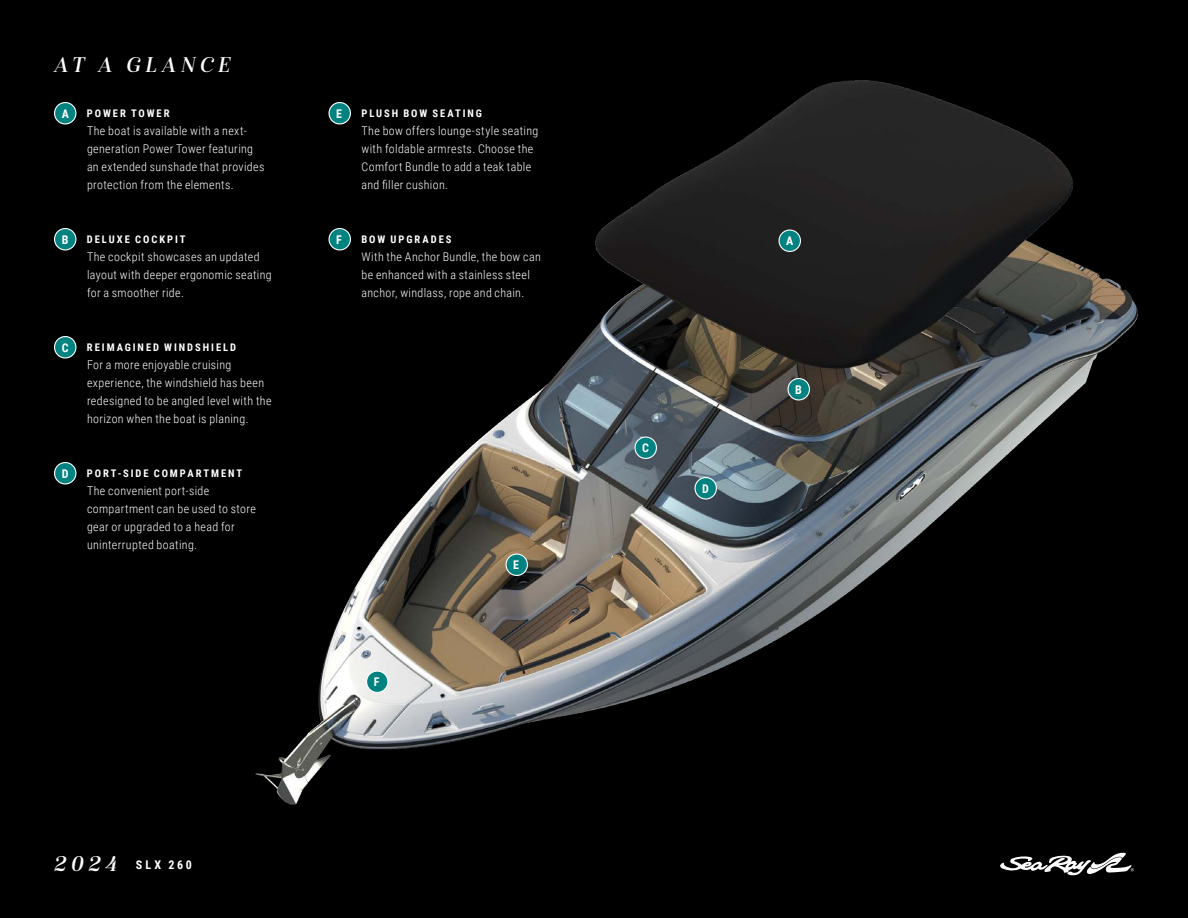
<style>
.page{position:relative;width:1188px;height:918px;background:#000}
.page>*{position:absolute;margin:0;border:0;box-sizing:border-box;transform-origin:0 0}
.Isabel_Italic_15_24_-_H1{font:italic 22.5px "Isabel";letter-spacing:.195em;color:#fff}
.Roboto_Cond_8_12__List{font:300 12px/18px "Roboto Condensed";letter-spacing:.03em;color:#fff}
.Roboto_Cond_7_12__CAPS_List__-_H3{font:700 12px "Roboto Condensed";letter-spacing:.24em;color:#fff}
.Roboto_Cond_7_12__CAPS_List__-_H3-2{font:700 10.5px "Roboto Condensed";letter-spacing:.185em;color:#fff}
.s1{font-family:"Isabel";font-weight:400;font-style:italic;font-size:22.5px}
</style>
<div class="page">
<svg style="left:1000px;top:853px;width:134px;height:22px"></svg>
<img style="left:255px;top:80px;width:883px;height:725px">
<div style="left:55px;top:337px;width:21px;height:21px;background:#008280;border-radius:50%"></div>
<div style="left:54px;top:336px;width:22px;height:22px;border:1px solid #fff;border-radius:50%"></div>
<div style="left:55px;top:463px;width:21px;height:21px;background:#008280;border-radius:50%"></div>
<div style="left:54px;top:462px;width:22px;height:22px;border:1px solid #fff;border-radius:50%"></div>
<div style="left:329px;top:103px;width:21px;height:21px;background:#008280;border-radius:50%"></div>
<div style="left:328px;top:102px;width:23px;height:22px;border:1px solid #fff;border-radius:50%"></div>
<div style="left:55px;top:229px;width:21px;height:21px;background:#008280;border-radius:50%"></div>
<div style="left:54px;top:228px;width:22px;height:22px;border:1px solid #fff;border-radius:50%"></div>
<div style="left:55px;top:103px;width:21px;height:21px;background:#008280;border-radius:50%"></div>
<div style="left:54px;top:102px;width:22px;height:22px;border:1px solid #fff;border-radius:50%"></div>
<div style="left:635px;top:437px;width:21px;height:21px;background:#008280;border-radius:50%"></div>
<div style="left:634px;top:436px;width:23px;height:23px;border:1px solid #fff;border-radius:50%"></div>
<div style="left:779px;top:230px;width:21px;height:21px;background:#008280;border-radius:50%"></div>
<div style="left:778px;top:230px;width:23px;height:22px;border:1px solid #fff;border-radius:50%"></div>
<div style="left:788px;top:379px;width:21px;height:21px;background:#008280;border-radius:50%"></div>
<div style="left:788px;top:378px;width:22px;height:22px;border:1px solid #fff;border-radius:50%"></div>
<div style="left:695px;top:478px;width:21px;height:21px;background:#008280;border-radius:50%"></div>
<div style="left:694px;top:477px;width:23px;height:23px;border:1px solid #fff;border-radius:50%"></div>
<div style="left:506px;top:554px;width:21px;height:21px;background:#008280;border-radius:50%"></div>
<div style="left:506px;top:554px;width:22px;height:22px;border:1px solid #fff;border-radius:50%"></div>
<div style="left:367px;top:671px;width:21px;height:21px;background:#008280;border-radius:50%"></div>
<div style="left:366px;top:670px;width:22px;height:23px;border:1px solid #fff;border-radius:50%"></div>
<h1 class="Isabel_Italic_15_24_-_H1" style="left:54px;top:51px;width:178px">AT A GLANCE</h1>
<h3 class="Roboto_Cond_7_12__CAPS_List__-_H3" style="left:62px;top:105px;width:9px">A</h3>
<h3 class="Roboto_Cond_7_12__CAPS_List__-_H3-2" style="left:87px;top:106px;width:84px">POWER TOWER</h3>
<p class="Roboto_Cond_8_12__List" style="left:87px;top:121px;width:179px">The boat is available with a next&shy;generation Power Tower featuring an extended sunshade that provides protection from the elements.</p>
<h3 class="Roboto_Cond_7_12__CAPS_List__-_H3" style="left:62px;top:231px;width:8px">B</h3>
<h3 class="Roboto_Cond_7_12__CAPS_List__-_H3-2" style="left:87px;top:232px;width:100px">DELUXE COCKPIT</h3>
<p class="Roboto_Cond_8_12__List" style="left:87px;top:247px;width:186px">The cockpit showcases an updated layout with deeper ergonomic seating for a smoother ride.</p>
<h3 class="Roboto_Cond_7_12__CAPS_List__-_H3" style="left:62px;top:339px;width:8px">C</h3>
<h3 class="Roboto_Cond_7_12__CAPS_List__-_H3-2" style="left:87px;top:340px;width:151px">REIMAGINED WINDSHIELD</h3>
<p class="Roboto_Cond_8_12__List" style="left:87px;top:355px;width:186px">For a more enjoyable cruising experience, the windshield has been redesigned to be angled level with the horizon when the boat is planing.</p>
<h3 class="Roboto_Cond_7_12__CAPS_List__-_H3" style="left:62px;top:465px;width:8px">D</h3>
<h3 class="Roboto_Cond_7_12__CAPS_List__-_H3-2" style="left:87px;top:466px;width:157px">PORT-SIDE COMPARTMENT</h3>
<p class="Roboto_Cond_8_12__List" style="left:87px;top:481px;width:170px">The convenient port-side compartment can be used to store gear or upgraded to a head for uninterrupted boating.</p>
<h3 class="Roboto_Cond_7_12__CAPS_List__-_H3" style="left:336px;top:105px;width:7px">E</h3>
<h3 class="Roboto_Cond_7_12__CAPS_List__-_H3-2" style="left:361px;top:106px;width:122px">PLUSH BOW SEATING</h3>
<p class="Roboto_Cond_8_12__List" style="left:362px;top:121px;width:178px">The bow offers lounge-style seating with foldable armrests. Choose the<br>Comfort Bundle to add a teak table and filler cushion.</p>
<h3 class="Roboto_Cond_7_12__CAPS_List__-_H3" style="left:336px;top:231px;width:7px">F</h3>
<h3 class="Roboto_Cond_7_12__CAPS_List__-_H3-2" style="left:361px;top:232px;width:92px">BOW UPGRADES</h3>
<p class="Roboto_Cond_8_12__List" style="left:362px;top:247px;width:181px">With the Anchor Bundle, the bow can be enhanced with a stainless steel anchor, windlass, rope and chain.</p>
<p class="Roboto_Cond_7_12__CAPS_List__-_H3" style="left:374px;top:673px;width:7px">F</p>
<p class="Roboto_Cond_7_12__CAPS_List__-_H3" style="left:513px;top:556px;width:7px">E</p>
<p class="Roboto_Cond_7_12__CAPS_List__-_H3" style="left:54px;top:856px;width:139px"><span class="s1">2024</span> SLX 260</p>
<p class="Roboto_Cond_7_12__CAPS_List__-_H3" style="left:642px;top:439px;width:8px">C</p>
<p class="Roboto_Cond_7_12__CAPS_List__-_H3" style="left:702px;top:480px;width:8px">D</p>
<p class="Roboto_Cond_7_12__CAPS_List__-_H3" style="left:786px;top:232px;width:9px">A</p>
<p class="Roboto_Cond_7_12__CAPS_List__-_H3" style="left:795px;top:381px;width:8px">B</p>
</div>
